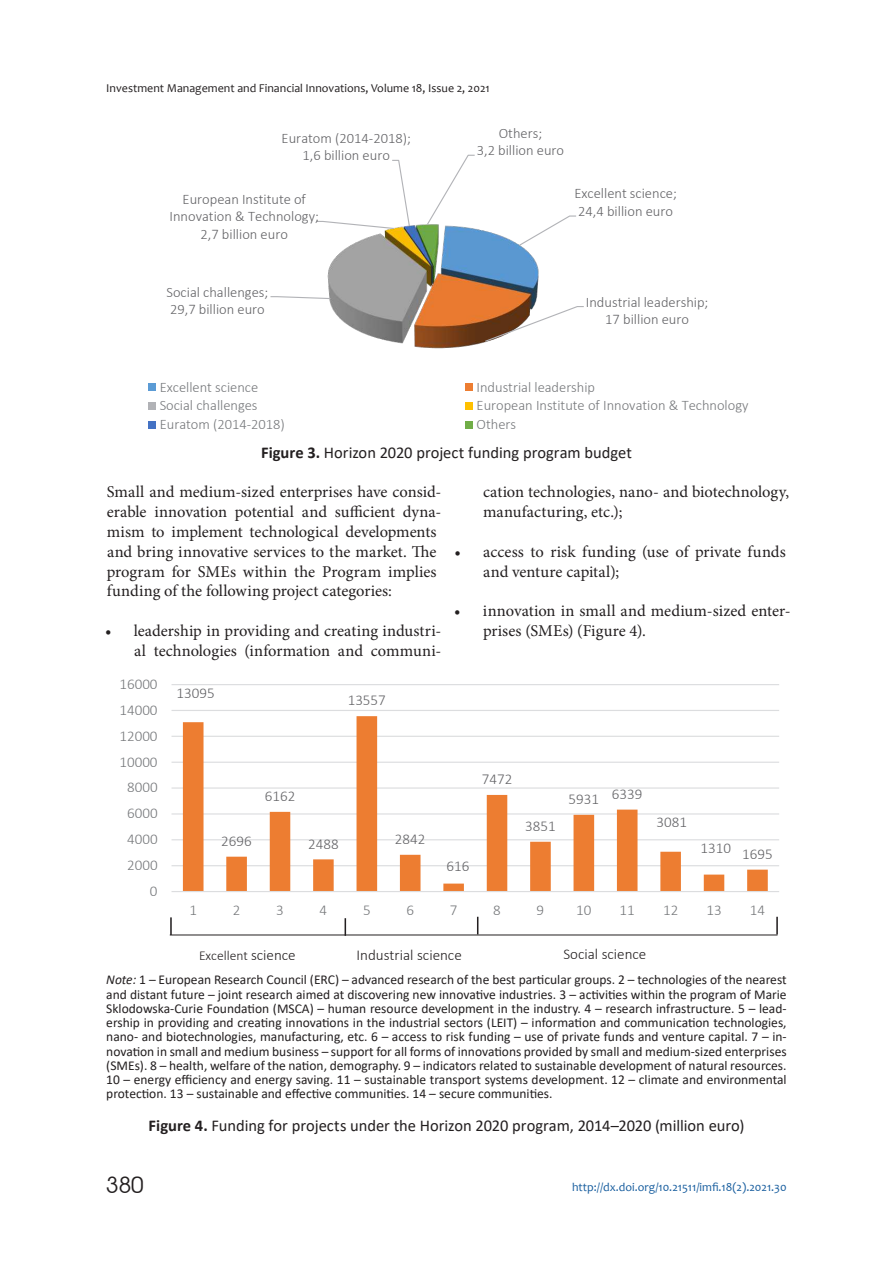
<style>
.page{position:relative;width:893px;height:1263px;background:#fff}
.page>*{position:absolute;margin:0;border:0;box-sizing:border-box;transform-origin:0 0}
.t1{font:22.5px "Avant Garde Gothic C";color:#231f20}
.t2{font:16.5px/19.8px "Minion Pro";color:#231f20}
.t3{font:16.5px "Calibri";color:#231f20}
.t4{font:300 15px "Calibri";color:#636366}
.t5{font:300 15px "Calibri";color:#76787b}
.t6{font:300 15px "Calibri";color:#231f20}
.t7{font:300 14.55px/17.7px "Calibri";color:#636366;text-align:center}
.t8{font:300 14.55px "Calibri";color:#76787b}
.t9{font:13.5px/14.2px "Calibri";color:#231f20;text-align:justify}
.t10{font:300 13.5px "Calibri";color:#231f20}
.t11{font:12px "Candara";color:#231f20}
.t12{font:12px "Candara";color:#175d9e}
.s1{font-weight:700}
.s2{font-size:15px}
.s3{font-style:italic}
</style>
<div class="page">
<img style="left:327px;top:224px;width:212px;height:125px">
<svg style="left:518px;top:215px;width:58px;height:32px"></svg>
<svg style="left:484px;top:305px;width:100px;height:38px"></svg>
<svg style="left:270px;top:295px;width:62px;height:5px"></svg>
<svg style="left:316px;top:159px;width:95px;height:71px"></svg>
<svg style="left:426px;top:154px;width:50px;height:72px"></svg>
<div style="left:148px;top:383px;width:8px;height:8px;background:#5b9bd5"></div>
<div style="left:465px;top:383px;width:8px;height:8px;background:#ed7d31"></div>
<div style="left:148px;top:402px;width:8px;height:8px;background:#b1b2b6"></div>
<div style="left:465px;top:402px;width:8px;height:8px;background:#ffc000"></div>
<div style="left:148px;top:421px;width:8px;height:8px;background:#4472c4"></div>
<div style="left:465px;top:421px;width:8px;height:8px;background:#70ad47"></div>
<hr style="left:172px;top:865px;width:607px;height:1px;background:#dcdddf">
<hr style="left:172px;top:839px;width:607px;height:1px;background:#dcdddf">
<hr style="left:172px;top:813px;width:607px;height:1px;background:#dcdddf">
<hr style="left:172px;top:787px;width:607px;height:2px;background:#dcdddf">
<hr style="left:172px;top:762px;width:607px;height:1px;background:#dcdddf">
<hr style="left:172px;top:736px;width:607px;height:1px;background:#dcdddf">
<hr style="left:172px;top:710px;width:607px;height:1px;background:#dcdddf">
<hr style="left:172px;top:684px;width:607px;height:1px;background:#dcdddf">
<svg style="left:183px;top:716px;width:585px;height:175px"></svg>
<hr style="left:172px;top:891px;width:607px;height:1px;background:#dcdddf">
<svg style="left:170px;top:917px;width:2px;height:18px"></svg>
<hr style="left:170px;top:935px;width:607px;height:1px;background:#231f20">
<svg style="left:345px;top:918px;width:1px;height:18px"></svg>
<svg style="left:477px;top:917px;width:1px;height:17px"></svg>
<svg style="left:776px;top:917px;width:2px;height:17px"></svg>
<p class="t11" style="left:106px;top:83px;width:385px">Investment Management and Financial Innovations, Volume 18, Issue 2, 2021</p>
<p class="t7" style="left:282px;top:130px;width:131px">Euratom (2014-2018);<br>1,6 billion euro</p>
<p class="t7" style="left:477px;top:125px;width:89px">Others;<br>3,2 billion euro</p>
<p class="t7" style="left:170px;top:191px;width:151px">European Institute of<br>Innovation &amp; Technology;<br>2,7 billion euro</p>
<p class="t7" style="left:574px;top:186px;width:104px;text-align:left">Excellent science;<br>24,4 billion euro</p>
<p class="t7" style="left:167px;top:284px;width:103px;text-align:left">Social challenges;<br>29,7 billion euro</p>
<p class="t7" style="left:586px;top:294px;width:124px">Industrial leadership;<br>17 billion euro</p>
<p class="t8" style="left:160px;top:381px;width:100px">Excellent science</p>
<p class="t8" style="left:477px;top:381px;width:120px">Industrial leadership</p>
<p class="t8" style="left:160px;top:400px;width:99px">Social challenges</p>
<p class="t8" style="left:477px;top:400px;width:273px">European Institute of Innovation &amp; Technology</p>
<p class="t8" style="left:160px;top:419px;width:127px">Euratom (2014-2018)</p>
<p class="t8" style="left:477px;top:419px;width:41px">Others</p>
<p class="t3" style="left:261px;top:441px;width:372px"><span class="s1">Figure 3.</span> Horizon 2020 project funding program budget</p>
<p class="t2" style="left:107px;top:484px;width:336px">Small and medium-sized enterprises have consid&shy;erable innovation potential and sufficient dyna&shy;mism to implement technological developments and bring innovative services to the market. The program for SMEs within the Program implies funding of the following project categories:</p>
<p class="t2" style="left:105px;top:622px;width:338px;text-align:right">• leadership in providing and creating industri&shy;al technologies (information and communi-</p>
<p class="t5" style="left:120px;top:678px;width:40px">16000</p>
<p class="t5" style="left:120px;top:704px;width:40px">14000</p>
<p class="t5" style="left:120px;top:730px;width:40px">12000</p>
<p class="t5" style="left:120px;top:756px;width:40px">10000</p>
<p class="t5" style="left:127px;top:782px;width:32px">8000</p>
<p class="t5" style="left:127px;top:808px;width:32px">6000</p>
<p class="t4" style="left:177px;top:688px;width:40px">13095</p>
<p class="t4" style="left:265px;top:791px;width:32px">6162</p>
<p class="t4" style="left:348px;top:695px;width:40px">13557</p>
<p class="t2" style="left:483px;top:484px;width:308px">cation technologies, nano- and biotechnology, manufacturing, etc.);</p>
<p class="t2" style="left:483px;top:543px;width:304px;text-indent:-29px">• access to risk funding (use of private funds and venture capital);</p>
<p class="t2" style="left:483px;top:603px;width:309px;text-indent:-29px">• innovation in small and medium-sized enter&shy;prises (SMEs) (Figure 4).</p>
<p class="t4" style="left:482px;top:774px;width:32px">7472</p>
<p class="t4" style="left:525px;top:821px;width:32px">3851</p>
<p class="t4" style="left:569px;top:791px;width:75px">5931 6339</p>
<p class="t4" style="left:656px;top:817px;width:32px">3081</p>
<p class="t5" style="left:127px;top:834px;width:32px">4000</p>
<p class="t5" style="left:127px;top:860px;width:32px">2000</p>
<p class="t5" style="left:150px;top:885px;width:9px">0</p>
<p class="t4" style="left:221px;top:836px;width:32px">2696</p>
<p class="t4" style="left:308px;top:838px;width:32px">2488</p>
<p class="t4" style="left:395px;top:834px;width:32px">2842</p>
<p class="t4" style="left:447px;top:860px;width:24px">616</p>
<p class="t4" style="left:701px;top:845px;width:74px">1310 1695</p>
<p class="t5" style="left:189px;top:905px;width:9px">1</p>
<p class="t5" style="left:233px;top:905px;width:9px">2</p>
<p class="t5" style="left:276px;top:905px;width:9px">3</p>
<p class="t5" style="left:320px;top:905px;width:9px">4</p>
<p class="t5" style="left:363px;top:905px;width:9px">5</p>
<p class="t5" style="left:406px;top:905px;width:9px">6</p>
<p class="t5" style="left:450px;top:905px;width:9px">7</p>
<p class="t5" style="left:493px;top:905px;width:9px">8</p>
<p class="t5" style="left:537px;top:905px;width:9px">9</p>
<p class="t5" style="left:576px;top:905px;width:17px">10</p>
<p class="t5" style="left:620px;top:905px;width:17px">11</p>
<p class="t5" style="left:663px;top:905px;width:17px">12</p>
<p class="t5" style="left:706px;top:905px;width:17px">13</p>
<p class="t5" style="left:750px;top:905px;width:17px">14</p>
<p class="t10" style="left:199px;top:950px;width:98px">Excellent <span class="s2">science</span></p>
<p class="t6" style="left:357px;top:949px;width:107px">Industrial science</p>
<p class="t6" style="left:563px;top:949px;width:84px">Social science</p>
<p class="t9" style="left:106px;top:972px;width:682px"><span class="s3">Note:</span> 1 – European Research Council (ERC) – advanced research of the best particular groups. 2 – technologies of the nearest and distant future – joint research aimed at discovering new innovative industries. 3 – activities within the program of Marie Sklodowska-Curie Foundation (MSCA) – human resource development in the industry. 4 – research infrastructure. 5 – lead&shy;ership in providing and creating innovations in the industrial sectors (LEIT) – information and communication technologies, nano- and biotechnologies, manufacturing, etc. 6 – access to risk funding – use of private funds and venture capital. 7 – in&shy;novation in small and medium business – support for all forms of innovations provided by small and medium-sized enterprises (SMEs). 8 – health, welfare of the nation, demography. 9 – indicators related to sustainable development of natural resources.<br>10 – energy efficiency and energy saving. 11 – sustainable transport systems development. 12 – climate and environmental protection. 13 – sustainable and effective communities. 14 – secure communities.</p>
<p class="t3" style="left:149px;top:1114px;width:597px"><span class="s1">Figure 4.</span> Funding for projects under the Horizon 2020 program, 2014–2020 (million euro)</p>
<h1 class="t1" style="left:106px;top:1172px;width:39px">380</h1>
<p class="t12" style="left:572px;top:1179px;width:216px">http://dx.doi.org/10.21511/imfi.18(2).2021.30</p>
</div>
